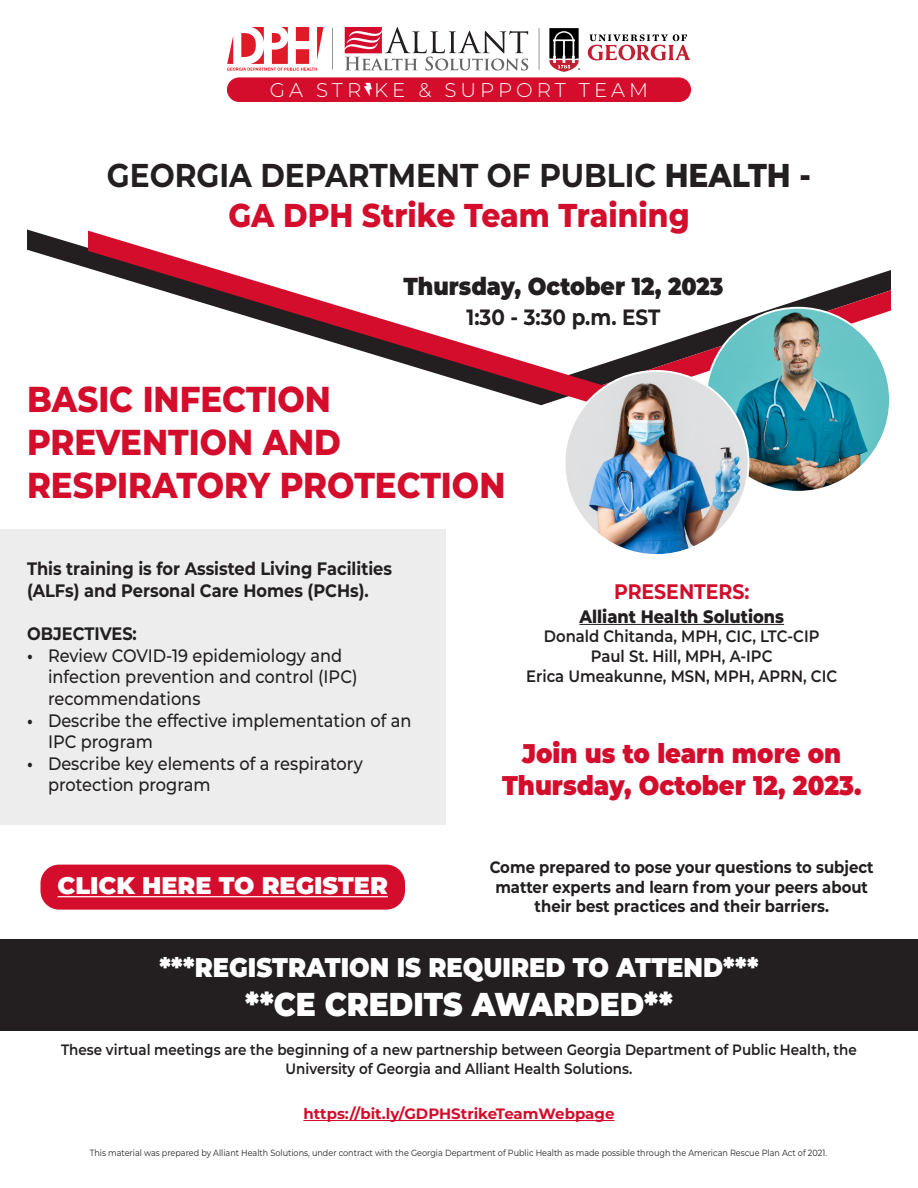
<style>
.page{position:relative;width:918px;height:1188px;background:#fff}
.page>*{position:absolute;margin:0;border:0;box-sizing:border-box;transform-origin:0 0}
.t1{font:800 36px/43.2px "Montserrat";color:#d30d2b;scale:.9 1}
.t2{font:700 33px/39.6px "Montserrat";color:#231f20;text-align:center;scale:.9 1}
.t3{font:900 33px "Montserrat";color:#fff;scale:.9 1}
.t4{font:900 27px "Montserrat";color:#d30d2b;scale:.9 1}
.t5{font:900 27px "Montserrat";color:#fff;scale:.9 1}
.t6{font:900 24.6px "Montserrat";color:#231f20;scale:.9 1}
.t7{font:900 24px "Montserrat";color:#fff}
.t8{font:700 22.05px "Montserrat";color:#231f20;scale:.9 1}
.t9{font:700 21px "Montserrat";color:#d30d2b;scale:.9 1}
.t10{font:300 19.8px "Montserrat";letter-spacing:.2em;color:#fff}
.t11{font:500 18px/21.6px "Montserrat";color:#231f20;scale:.9 1}
.t12{font:700 18px/21.6px "Montserrat";color:#231f20;scale:.9 1}
.t13{font:800 18px "Montserrat";color:#231f20;scale:.9 1}
.t14{font:700 16.5px/19.8px "Montserrat";color:#231f20;text-align:center;scale:.9 1}
.t15{font:600 16.5px "Montserrat";color:#231f20;scale:.9 1}
.t16{font:600 15px/19.5px "Montserrat";color:#231f20;text-align:center;scale:.9 1}
.t17{font:700 15px "Montserrat";color:#d30d2b}
.t18{font:9px "Montserrat";color:#231f20;scale:.9 1}
.s1{font-weight:800}
.s2{font-weight:800;color:#d30d2b}
.s3{font-weight:700}
</style>
<div class="page">
<div style="left:40px;top:865px;width:365px;height:45px;background:#d30d2b;border-radius:19px"></div>
<hr style="left:58px;top:896px;width:330px;height:1px;background:#fff">
<hr style="left:579px;top:624px;width:205px;height:1px;background:#231f20">
<svg style="left:345px;top:27px;width:183px;height:44px"></svg>
<hr style="left:332px;top:28px;width:1px;height:41px;background:#939598">
<svg style="left:227px;top:27px;width:97px;height:44px"></svg>
<hr style="left:539px;top:28px;width:1px;height:41px;background:#939598">
<div style="left:228px;top:78px;width:462px;height:23px;background:#d30d2b;border-radius:12px"></div>
<div style="left:227px;top:77px;width:464px;height:25px;border:1px solid #d30d2b;border-radius:12px"></div>
<svg style="left:364px;top:83px;width:8px;height:14px"></svg>
<svg style="left:588px;top:34px;width:103px;height:26px"></svg>
<svg style="left:549px;top:28px;width:31px;height:44px"></svg>
<hr style="left:303px;top:1120px;width:312px;height:1px;background:#d30d2b">
<div style="left:0;top:939px;width:918px;height:92px;background:#231f20"></div>
<svg style="left:27px;top:230px;width:62px;height:38px;fill:#231f20"></svg>
<svg style="left:88px;top:231px;width:803px;height:175px"></svg>
<div style="left:0;top:529px;width:446px;height:296px;background:#ededee"></div>
<img style="left:706px;top:308px;width:184px;height:184px;border-radius:92px">
<img style="left:564px;top:371px;width:185px;height:184px;border-radius:92px">
<p class="t10" style="left:270px;top:76px;width:380px">GA STR KE &amp; SUPPORT TEAM</p>
<p class="t2" style="left:107px;top:154px;width:784px">GEORGIA DEPARTMENT OF PUBLIC <span class="s1">HEALTH -<br></span><span class="s2">GA DPH Strike Team Training</span></p>
<p class="t6" style="left:403px;top:268px;width:357px">Thursday, October 12, 2023</p>
<p class="t8" style="left:467px;top:301px;width:217px">1:30 - 3:30 p.m. EST</p>
<p class="t1" style="left:27px;top:376px;width:533px">BASIC INFECTION<br>PREVENTION AND<br>RESPIRATORY PROTECTION</p>
<p class="t12" style="left:27px;top:557px;width:407px">This training is for Assisted Living Facilities (ALFs) and Personal Care Homes (PCHs).</p>
<p class="t12" style="left:27px;top:622px;width:124px">OBJECTIVES:</p>
<p class="t11" style="left:48px;top:644px;width:345px;text-indent:-21px"><span class="s3">•</span> Review COVID-19 epidemiology and infection prevention and control (IPC) recommendations</p>
<p class="t11" style="left:48px;top:709px;width:405px;text-indent:-21px"><span class="s3">•</span> Describe the effective implementation of an<br>IPC program</p>
<p class="t11" style="left:48px;top:752px;width:351px;text-indent:-21px"><span class="s3">•</span> Describe key elements of a respiratory protection program</p>
<p class="t7" style="left:58px;top:868px;width:332px">CLICK HERE TO REGISTER</p>
<p class="t9" style="left:614px;top:576px;width:152px">PRESENTERS:</p>
<p class="t13" style="left:579px;top:603px;width:229px">Alliant Health Solutions</p>
<p class="t15" style="left:544px;top:625px;width:308px">Donald Chitanda, MPH, CIC, LTC-CIP</p>
<p class="t15" style="left:591px;top:645px;width:203px">Paul St. Hill, MPH, A-IPC</p>
<p class="t15" style="left:526px;top:664px;width:347px">Erica Umeakunne, MSN, MPH, APRN, CIC</p>
<p class="t4" style="left:522px;top:733px;width:356px">Join us to learn more on</p>
<p class="t4" style="left:502px;top:766px;width:401px">Thursday, October 12, 2023.</p>
<p class="t14" style="left:490px;top:856px;width:428px">Come prepared to pose your questions to subject matter experts and learn from your peers about their best practices and their barriers.</p>
<p class="t5" style="left:159px;top:947px;width:667px">***REGISTRATION IS REQUIRED TO ATTEND***</p>
<p class="t3" style="left:245px;top:979px;width:477px">**CE CREDITS AWARDED**</p>
<p class="t16" style="left:61px;top:1039px;width:886px">These virtual meetings are the beginning of a new partnership between Georgia Department of Public Health, the<br>University of Georgia and Alliant Health Solutions.</p>
<p class="t17" style="left:303px;top:1103px;width:313px">https://bit.ly/GDPHStrikeTeamWebpage</p>
<p class="t18" style="left:90px;top:1146px;width:821px">This material was prepared by Alliant Health Solutions, under contract with the Georgia Department of Public Health as made possible through the American Rescue Plan Act of 2021.</p>
</div>
